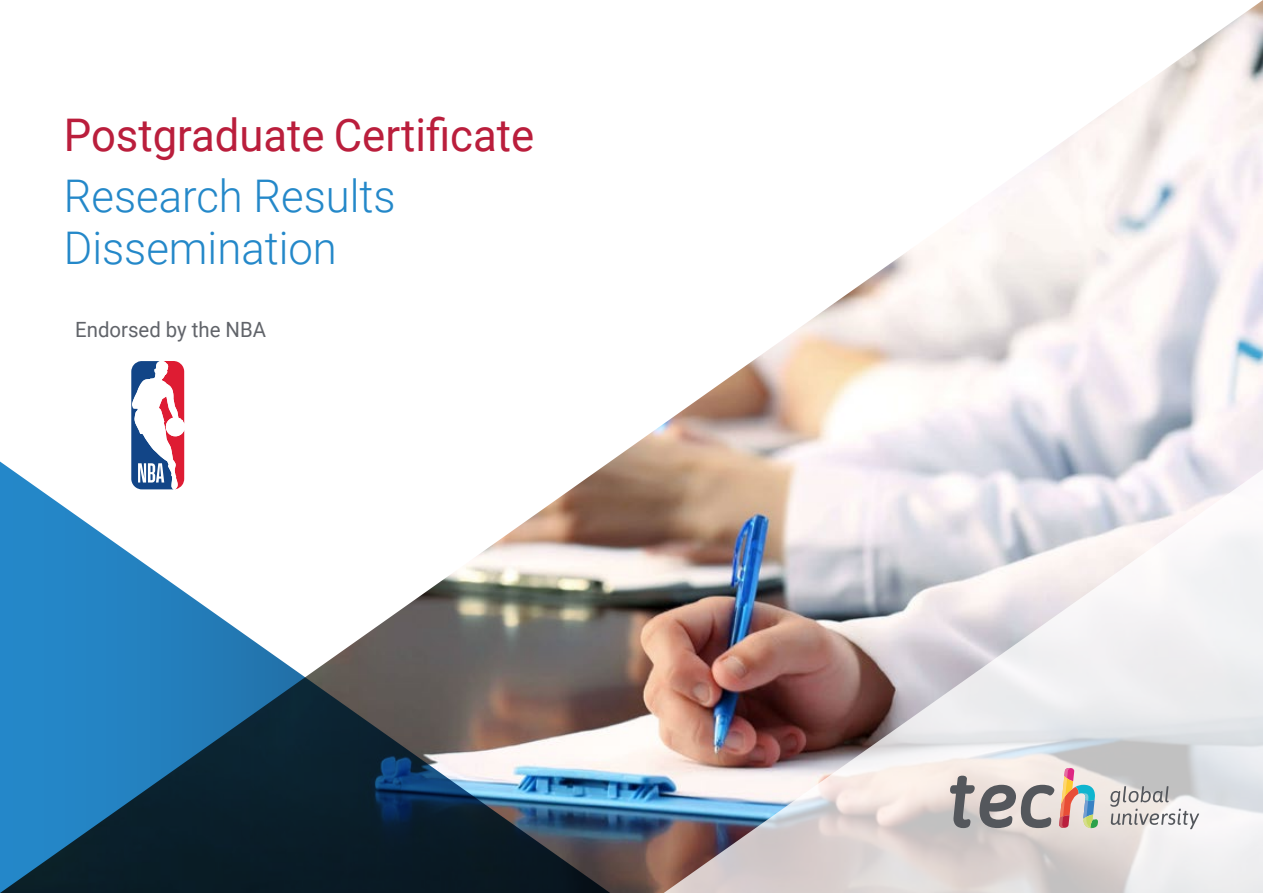
<style>
.page{position:relative;width:1263px;height:893px;background:#fff}
.page>*{position:absolute;margin:0;border:0;box-sizing:border-box;transform-origin:0 0}
.t1{font:300 45px/52.5px "Roboto";color:#2488c9}
.t2{font:45px "Roboto";color:#ba1e3c}
.t3{font:21px "Roboto";color:#61646a}
</style>
<div class="page">
<img style="left:184px;top:0;width:1079px;height:454px">
<svg style="left:0;top:446px;width:640px;height:447px"></svg>
<img style="left:634px;top:454px;width:629px;height:439px">
<svg style="left:131px;top:361px;width:53px;height:128px"></svg>
<svg style="left:1110px;top:786px;width:89px;height:43px"></svg>
<svg style="left:950px;top:768px;width:148px;height:60px;background:#bbb3af"></svg>
<p class="t2" style="left:64px;top:103px;width:472px">Postgraduate Certificate</p>
<p class="t1" style="left:64px;top:168px;width:333px">Research Results<br>Dissemination</p>
<p class="t3" style="left:75px;top:315px;width:192px">Endorsed by the NBA</p>
</div>
